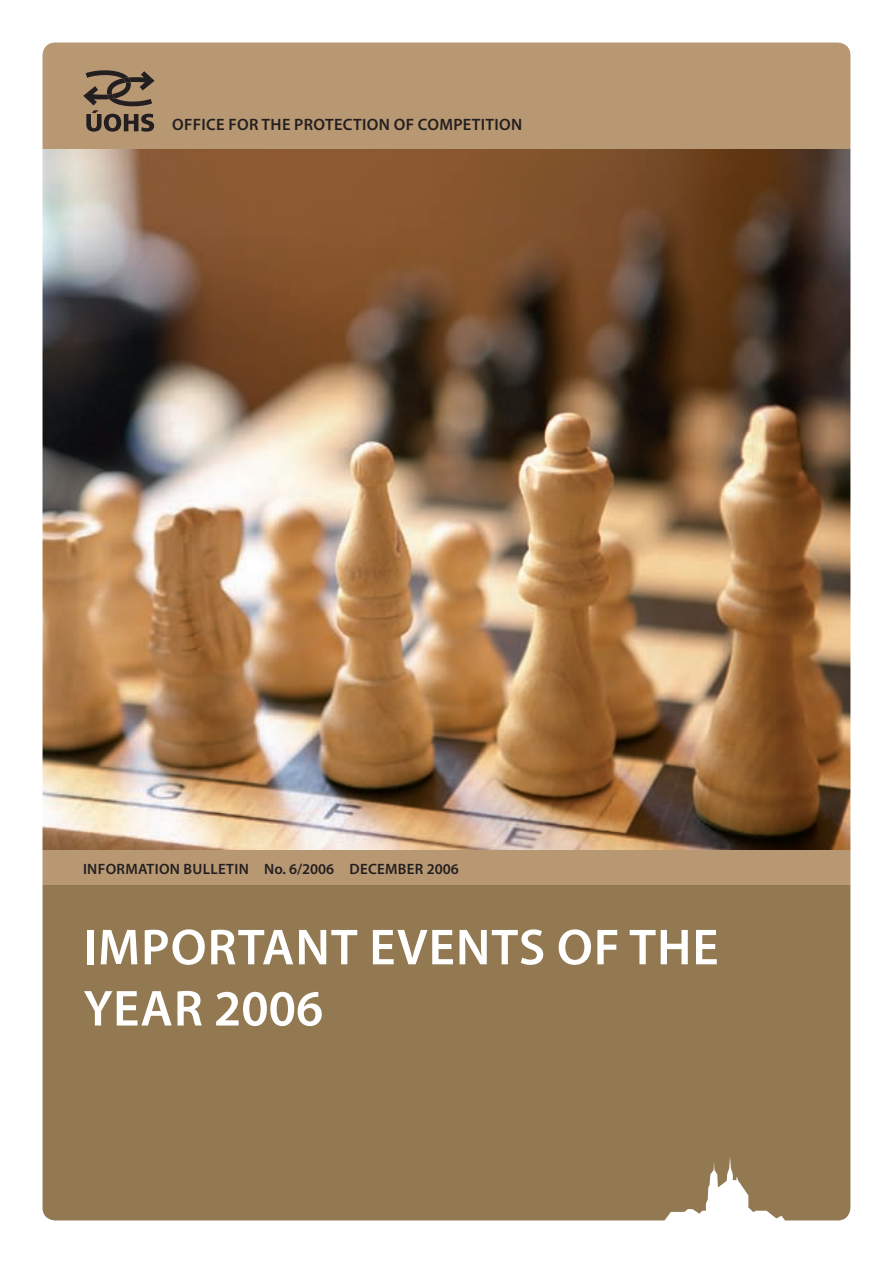
<style>
.page{position:relative;width:893px;height:1263px;background:#fff}
.page>*{position:absolute;margin:0;border:0;box-sizing:border-box;transform-origin:0 0}
.t1{font:600 51px/61.2px "Myriad Pro";letter-spacing:.02em;color:#fff}
.t2{font:600 16.5px "Myriad Pro";letter-spacing:.02em;color:#231f20}
.t3{font:600 15px "Myriad Pro";letter-spacing:.02em;color:#231f20}
</style>
<div class="page">
<img style="left:42px;top:42px;width:809px;height:1179px">
<p class="t2" style="left:172px;top:114px;width:352px">OFFICE FOR THE PROTECTION OF COMPETITION</p>
<p class="t3" style="left:83px;top:859px;width:377px">INFORMATION BULLETIN NO. 6/2006 DECEMBER 2006</p>
<h1 class="t1" style="left:83px;top:915px;width:637px">IMPORTANT EVENTS OF THE<br>YEAR 2006</h1>
</div>
